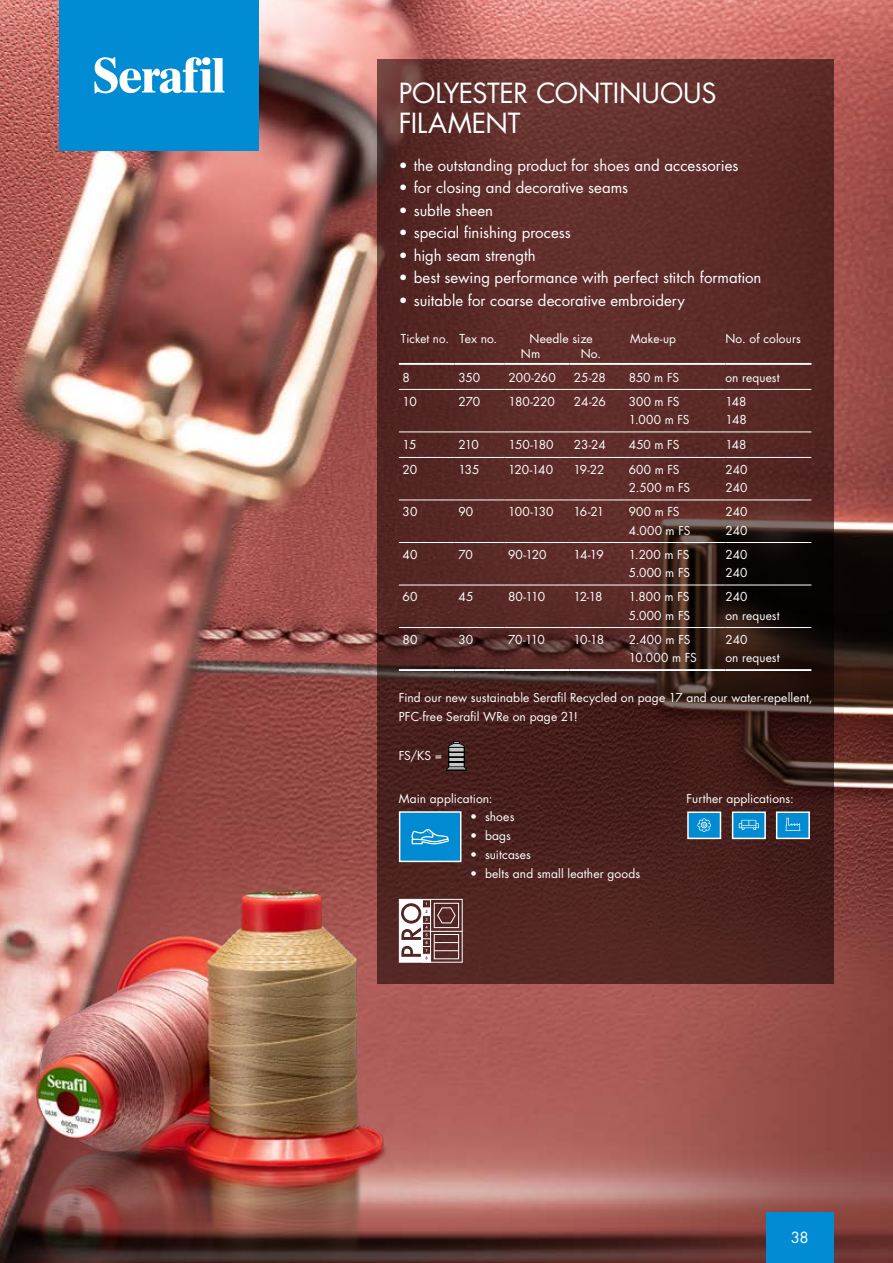
<style>
.page{position:relative;width:893px;height:1263px;background:#fff}
.page>*{position:absolute;margin:0;border:0;box-sizing:border-box;transform-origin:0 0}
.t1{font:27px/30px "Futura Std";letter-spacing:-.01em;color:#fff}
.t2{font:15px "Futura Std";color:#fff}
.t3{font:15px "Futura";color:#fff}
.t4{font:12px "Futura";letter-spacing:-.005em;color:#fff}
.t5{font:12px/18.8px "Futura Std";letter-spacing:.01em;color:#fff}
.t6{font:12px "Futura";letter-spacing:-.005em;color:#fff;scale:.96 1}
</style>
<div class="page">
<img style="left:0;top:0;width:893px;height:1263px">
<div style="left:60px;top:0;width:199px;height:151px;background:#008bd2"></div>
<svg style="left:94px;top:57px;width:131px;height:36px"></svg>
<svg style="left:377px;top:60px;width:456px;height:924px"></svg>
<svg style="left:446px;top:741px;width:21px;height:30px"></svg>
<hr style="left:431px;top:931px;width:31px;height:1px;background:#fff">
<svg style="left:438px;top:899px;width:22px;height:64px"></svg>
<div style="left:776px;top:811px;width:34px;height:28px;background:#008bd2;border:2px solid #fff"></div>
<svg style="left:785px;top:818px;width:16px;height:13px"></svg>
<div style="left:732px;top:811px;width:34px;height:28px;background:#008bd2;border:2px solid #fff"></div>
<svg style="left:739px;top:820px;width:20px;height:10px"></svg>
<div style="left:687px;top:811px;width:34px;height:28px;background:#008bd2;border:2px solid #fff"></div>
<svg style="left:697px;top:818px;width:14px;height:14px"></svg>
<div style="left:399px;top:811px;width:62px;height:51px;background:#008bd2;border:2px solid #fff"></div>
<svg style="left:438px;top:835px;width:11px;height:9px"></svg>
<img style="left:0;top:795px;width:438px;height:468px">
<hr style="left:399px;top:363px;width:56px;height:2px;background:#fff">
<hr style="left:455px;top:363px;width:49px;height:2px;background:#fff">
<hr style="left:504px;top:363px;width:66px;height:2px;background:#fff">
<hr style="left:570px;top:363px;width:55px;height:2px;background:#fff">
<hr style="left:625px;top:363px;width:100px;height:2px;background:#fff">
<hr style="left:725px;top:363px;width:86px;height:2px;background:#fff">
<hr style="left:625px;top:389px;width:100px;height:1px;background:#fff">
<hr style="left:725px;top:389px;width:86px;height:1px;background:#fff">
<hr style="left:625px;top:457px;width:100px;height:1px;background:#fff">
<hr style="left:725px;top:457px;width:86px;height:1px;background:#fff">
<hr style="left:625px;top:542px;width:100px;height:1px;background:#fff">
<hr style="left:725px;top:542px;width:86px;height:1px;background:#fff">
<hr style="left:625px;top:585px;width:100px;height:1px;background:#fff">
<hr style="left:725px;top:585px;width:86px;height:1px;background:#fff">
<hr style="left:625px;top:627px;width:100px;height:1px;background:#fff">
<hr style="left:725px;top:627px;width:86px;height:1px;background:#fff">
<hr style="left:399px;top:389px;width:56px;height:1px;background:#fff">
<hr style="left:455px;top:389px;width:49px;height:1px;background:#fff">
<hr style="left:504px;top:389px;width:66px;height:1px;background:#fff">
<hr style="left:570px;top:389px;width:55px;height:1px;background:#fff">
<hr style="left:399px;top:457px;width:56px;height:1px;background:#fff">
<hr style="left:455px;top:457px;width:49px;height:1px;background:#fff">
<hr style="left:504px;top:457px;width:66px;height:1px;background:#fff">
<hr style="left:570px;top:457px;width:55px;height:1px;background:#fff">
<hr style="left:399px;top:500px;width:56px;height:1px;background:#fff">
<hr style="left:455px;top:500px;width:49px;height:1px;background:#fff">
<hr style="left:504px;top:500px;width:66px;height:1px;background:#fff">
<hr style="left:570px;top:500px;width:55px;height:1px;background:#fff">
<hr style="left:399px;top:542px;width:56px;height:1px;background:#fff">
<hr style="left:455px;top:542px;width:49px;height:1px;background:#fff">
<hr style="left:504px;top:542px;width:66px;height:1px;background:#fff">
<hr style="left:570px;top:542px;width:55px;height:1px;background:#fff">
<hr style="left:399px;top:585px;width:56px;height:1px;background:#fff">
<hr style="left:455px;top:585px;width:49px;height:1px;background:#fff">
<hr style="left:504px;top:585px;width:66px;height:1px;background:#fff">
<hr style="left:570px;top:585px;width:55px;height:1px;background:#fff">
<hr style="left:399px;top:627px;width:56px;height:1px;background:#fff">
<hr style="left:455px;top:627px;width:49px;height:1px;background:#fff">
<hr style="left:504px;top:627px;width:66px;height:1px;background:#fff">
<hr style="left:570px;top:627px;width:55px;height:1px;background:#fff">
<hr style="left:625px;top:500px;width:100px;height:1px;background:#fff">
<hr style="left:725px;top:500px;width:86px;height:1px;background:#fff">
<hr style="left:399px;top:431px;width:56px;height:1px;background:#fff">
<hr style="left:455px;top:431px;width:49px;height:1px;background:#fff">
<hr style="left:504px;top:431px;width:66px;height:1px;background:#fff">
<hr style="left:570px;top:431px;width:55px;height:1px;background:#fff">
<hr style="left:625px;top:431px;width:100px;height:1px;background:#fff">
<hr style="left:725px;top:431px;width:86px;height:1px;background:#fff">
<hr style="left:399px;top:669px;width:56px;height:2px;background:#fff">
<hr style="left:455px;top:669px;width:49px;height:2px;background:#fff">
<hr style="left:504px;top:669px;width:66px;height:2px;background:#fff">
<hr style="left:570px;top:669px;width:55px;height:2px;background:#fff">
<hr style="left:625px;top:669px;width:100px;height:2px;background:#fff">
<hr style="left:725px;top:669px;width:86px;height:2px;background:#fff">
<div style="left:766px;top:1212px;width:67px;height:51px;background:#008bd2"></div>
<h1 class="t1" style="left:399px;top:78px;width:319px">POLYESTER CONTINUOUS<br>FILAMENT</h1>
<p class="t2" style="left:399px;top:155px;width:341px">• the outstanding product for shoes and accessories</p>
<p class="t2" style="left:399px;top:178px;width:231px">• for closing and decorative seams</p>
<p class="t2" style="left:399px;top:200px;width:96px">• subtle sheen</p>
<p class="t2" style="left:399px;top:223px;width:174px">• special finishing process</p>
<p class="t2" style="left:399px;top:245px;width:138px">• high seam strength</p>
<p class="t2" style="left:399px;top:268px;width:364px">• best sewing performance with perfect stitch formation</p>
<p class="t2" style="left:399px;top:290px;width:288px">• suitable for coarse decorative embroidery</p>
<p class="t6" style="left:401px;top:331px;width:102px">Ticket no. Tex no.</p>
<p class="t4" style="left:529px;top:331px;width:65px">Needle size</p>
<p class="t4" style="left:630px;top:331px;width:48px">Make-up</p>
<p class="t4" style="left:725px;top:331px;width:77px">No. of colours</p>
<p class="t4" style="left:521px;top:346px;width:21px">Nm</p>
<p class="t4" style="left:581px;top:346px;width:22px">No.</p>
<p class="t4" style="left:403px;top:369px;width:9px">8</p>
<p class="t4" style="left:458px;top:369px;width:23px">350</p>
<p class="t4" style="left:509px;top:369px;width:49px">200-260</p>
<p class="t4" style="left:574px;top:369px;width:33px">25-28</p>
<p class="t4" style="left:629px;top:369px;width:52px">850 m FS</p>
<p class="t4" style="left:725px;top:369px;width:56px">on request</p>
<p class="t4" style="left:403px;top:394px;width:16px">10</p>
<p class="t4" style="left:458px;top:394px;width:23px">270</p>
<p class="t4" style="left:509px;top:394px;width:48px">180-220</p>
<p class="t4" style="left:574px;top:394px;width:33px">24-26</p>
<p class="t4" style="left:629px;top:394px;width:52px">300 m FS</p>
<p class="t4" style="left:725px;top:394px;width:23px">148</p>
<p class="t4" style="left:629px;top:412px;width:62px">1.000 m FS</p>
<p class="t4" style="left:725px;top:412px;width:23px">148</p>
<p class="t4" style="left:403px;top:437px;width:15px">15</p>
<p class="t4" style="left:458px;top:437px;width:22px">210</p>
<p class="t4" style="left:509px;top:437px;width:47px">150-180</p>
<p class="t4" style="left:574px;top:437px;width:33px">23-24</p>
<p class="t4" style="left:629px;top:437px;width:52px">450 m FS</p>
<p class="t4" style="left:725px;top:437px;width:23px">148</p>
<p class="t4" style="left:403px;top:462px;width:16px">20</p>
<p class="t4" style="left:458px;top:462px;width:23px">135</p>
<p class="t4" style="left:508px;top:462px;width:46px">120-140</p>
<p class="t4" style="left:573px;top:462px;width:32px">19-22</p>
<p class="t4" style="left:629px;top:462px;width:52px">600 m FS</p>
<p class="t4" style="left:725px;top:462px;width:23px">240</p>
<p class="t4" style="left:629px;top:480px;width:63px">2.500 m FS</p>
<p class="t4" style="left:725px;top:480px;width:23px">240</p>
<p class="t4" style="left:403px;top:504px;width:16px">30</p>
<p class="t4" style="left:458px;top:504px;width:16px">90</p>
<p class="t4" style="left:508px;top:504px;width:47px">100-130</p>
<p class="t4" style="left:573px;top:504px;width:32px">16-21</p>
<p class="t4" style="left:629px;top:504px;width:52px">900 m FS</p>
<p class="t4" style="left:725px;top:504px;width:23px">240</p>
<p class="t4" style="left:629px;top:523px;width:63px">4.000 m FS</p>
<p class="t4" style="left:725px;top:523px;width:23px">240</p>
<p class="t4" style="left:403px;top:547px;width:16px">40</p>
<p class="t4" style="left:458px;top:547px;width:16px">70</p>
<p class="t4" style="left:508px;top:547px;width:40px">90-120</p>
<p class="t4" style="left:573px;top:547px;width:32px">14-19</p>
<p class="t4" style="left:629px;top:547px;width:62px">1.200 m FS</p>
<p class="t4" style="left:725px;top:547px;width:23px">240</p>
<p class="t4" style="left:629px;top:565px;width:63px">5.000 m FS</p>
<p class="t4" style="left:725px;top:565px;width:23px">240</p>
<p class="t4" style="left:403px;top:589px;width:16px">60</p>
<p class="t4" style="left:458px;top:589px;width:17px">45</p>
<p class="t4" style="left:508px;top:589px;width:39px">80-110</p>
<p class="t4" style="left:573px;top:589px;width:31px">12-18</p>
<p class="t4" style="left:629px;top:589px;width:62px">1.800 m FS</p>
<p class="t4" style="left:725px;top:589px;width:23px">240</p>
<p class="t4" style="left:629px;top:608px;width:63px">5.000 m FS</p>
<p class="t4" style="left:725px;top:608px;width:56px">on request</p>
<p class="t4" style="left:403px;top:632px;width:16px">80</p>
<p class="t4" style="left:458px;top:632px;width:16px">30</p>
<p class="t4" style="left:508px;top:632px;width:38px">70-110</p>
<p class="t4" style="left:573px;top:632px;width:32px">10-18</p>
<p class="t4" style="left:629px;top:632px;width:63px">2.400 m FS</p>
<p class="t4" style="left:725px;top:632px;width:23px">240</p>
<p class="t4" style="left:629px;top:650px;width:70px">10.000 m FS</p>
<p class="t4" style="left:725px;top:650px;width:56px">on request</p>
<p class="t5" style="left:399px;top:688px;width:415px">Find our new sustainable Serafil Recycled on page 17 and our water-repellent,<br>PFC-free Serafil WRe on page 21!</p>
<p class="t5" style="left:399px;top:746px;width:45px">FS/KS =</p>
<p class="t5" style="left:399px;top:789px;width:95px">Main application:</p>
<p class="t5" style="left:470px;top:808px;width:46px">• shoes</p>
<p class="t5" style="left:470px;top:826px;width:42px">• bags</p>
<p class="t5" style="left:470px;top:845px;width:62px">• suitcases</p>
<p class="t5" style="left:470px;top:864px;width:172px">• belts and small leather goods</p>
<p class="t5" style="left:686px;top:789px;width:109px">Further applications:</p>
<p class="t3" style="left:791px;top:1228px;width:20px">38</p>
</div>
